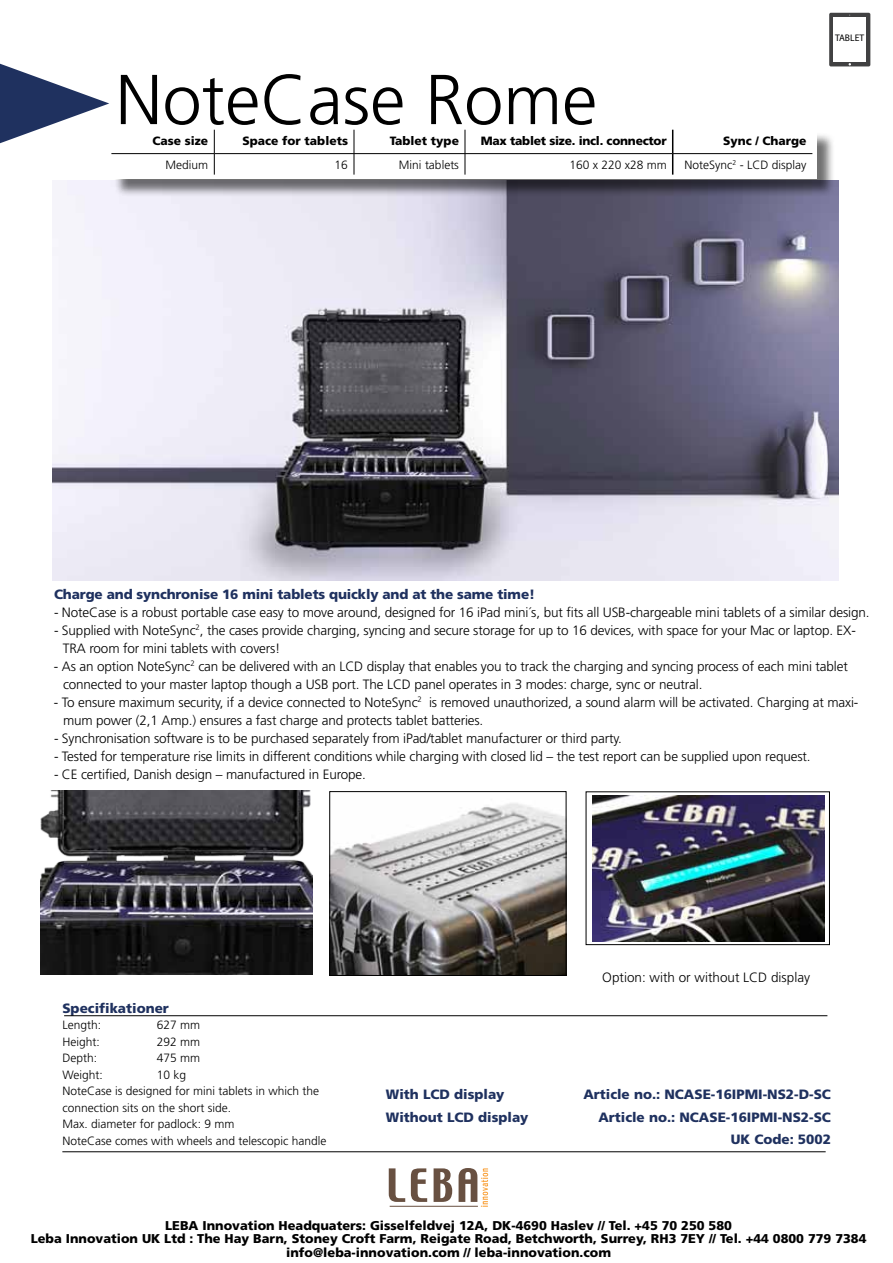
<style>
.page{position:relative;width:893px;height:1263px;background:#fff}
.page>*{position:absolute;margin:0;border:0;box-sizing:border-box;transform-origin:0 0}
.t1{font:300 70.5px "Frutiger LT Std";color:#000}
.t2{font:300 13.5px/18px "Frutiger LT Std";letter-spacing:-.01em;color:#000}
.t3{font:900 13.5px/22.5px "Frutiger LT Std";color:#1f315f;text-align:right}
.t4{font:900 12.75px/13.5px "Frutiger LT Std";color:#000;text-align:center}
.t5{font:300 12px/16.5px "Frutiger LT Std";color:#000}
.t6{font:900 12px "Frutiger LT Std";color:#000}
.t7{font:900 12px "Frutiger LT Std";letter-spacing:-.02em;color:#000}
.t8{font:9.6px "Myriad Pro";color:#000}
</style>
<div class="page">
<svg style="left:0;top:64px;width:109px;height:79px"></svg>
<svg style="left:389px;top:1168px;width:16px;height:34px"></svg>
<svg style="left:411px;top:1168px;width:16px;height:34px"></svg>
<svg style="left:434px;top:1168px;width:18px;height:34px"></svg>
<svg style="left:459px;top:1168px;width:29px;height:39px"></svg>
<hr style="left:390px;top:1206px;width:88px;height:1px;background:#685041">
<img style="left:40px;top:790px;width:272px;height:185px">
<img style="left:52px;top:180px;width:787px;height:400px">
<hr style="left:62px;top:1151px;width:764px;height:1px;background:#000">
<hr style="left:64px;top:1015px;width:763px;height:1px;background:#000">
<div style="left:829px;top:13px;width:41px;height:53px;background:#414142;border-radius:2px"></div>
<div style="left:833px;top:17px;width:33px;height:45px;background:#fff"></div>
<img style="left:332px;top:803px;width:232px;height:171px">
<div style="left:330px;top:791px;width:236px;height:185px;border:1px solid #000"></div>
<img style="left:592px;top:796px;width:232px;height:145px">
<div style="left:586px;top:791px;width:244px;height:154px;border:1px solid #000"></div>
<div style="left:114px;top:132px;width:721px;height:65px;background:#000;opacity:.56"></div>
<div style="left:111px;top:130px;width:705px;height:49px;background:#fff"></div>
<hr style="left:111px;top:153px;width:103px;height:1px;background:#000">
<hr style="left:214px;top:153px;width:140px;height:1px;background:#000">
<svg style="left:214px;top:130px;width:1px;height:45px"></svg>
<hr style="left:354px;top:153px;width:111px;height:1px;background:#000">
<svg style="left:354px;top:130px;width:1px;height:45px"></svg>
<hr style="left:465px;top:153px;width:208px;height:1px;background:#000">
<svg style="left:465px;top:130px;width:1px;height:45px"></svg>
<hr style="left:673px;top:153px;width:139px;height:1px;background:#000">
<svg style="left:672px;top:130px;width:1px;height:45px"></svg>
<h1 class="t1" style="left:115px;top:60px;width:483px">NoteCase Rome</h1>
<p class="t6" style="left:153px;top:133px;width:57px">Case size</p>
<p class="t6" style="left:243px;top:133px;width:107px">Space for tablets</p>
<p class="t6" style="left:390px;top:133px;width:71px">Tablet type</p>
<p class="t7" style="left:481px;top:133px;width:187px">Max tablet size. incl. connector</p>
<p class="t6" style="left:723px;top:133px;width:85px">Sync / Charge</p>
<p class="t5" style="left:166px;top:156px;width:44px">Medium</p>
<p class="t5" style="left:335px;top:156px;width:15px">16</p>
<p class="t5" style="left:399px;top:156px;width:61px">Mini tablets</p>
<p class="t5" style="left:569px;top:156px;width:99px">160 x 220 x28 mm</p>
<p class="t5" style="left:684px;top:156px;width:123px">NoteSync<sup>2</sup> - LCD display</p>
<p class="t8" style="left:835px;top:32px;width:31px">TABLET</p>
<p class="t3" style="left:54px;top:583px;width:483px">Charge and synchronise 16 mini tablets quickly and at the same time!</p>
<p class="t2" style="left:54px;top:603px;width:817px">- NoteCase is a robust portable case easy to move around, designed for 16 iPad mini´s, but fits all USB-chargeable mini tablets of a similar design.</p>
<p class="t2" style="left:63px;top:621px;width:794px;text-indent:-9px">- Supplied with NoteSync<sup>2</sup>, the cases provide charging, syncing and secure storage for up to 16 devices, with space for your Mac or laptop. EX-<br>TRA room for mini tablets with covers!</p>
<p class="t2" style="left:63px;top:657px;width:786px;text-indent:-9px">- As an option NoteSync<sup>2</sup> can be delivered with an LCD display that enables you to track the charging and syncing process of each mini tablet connected to your master laptop though a USB port. The LCD panel operates in 3 modes: charge, sync or neutral.</p>
<p class="t2" style="left:63px;top:693px;width:797px;text-indent:-9px">- To ensure maximum security, if a device connected to NoteSync<sup>2</sup> is removed unauthorized, a sound alarm will be activated. Charging at maxi&shy;mum power (2,1 Amp.) ensures a fast charge and protects tablet batteries.</p>
<p class="t2" style="left:54px;top:729px;width:569px">- Synchronisation software is to be purchased separately from iPad/tablet manufacturer or third party.</p>
<p class="t2" style="left:54px;top:747px;width:758px">- Tested for temperature rise limits in different conditions while charging with closed lid – the test report can be supplied upon request.</p>
<p class="t2" style="left:54px;top:765px;width:313px">- CE certified, Danish design – manufactured in Europe.</p>
<p class="t3" style="left:62px;top:997px;width:108px">Specifikationer</p>
<p class="t5" style="left:62px;top:1017px;width:40px">Length:</p>
<p class="t5" style="left:157px;top:1017px;width:45px">627 mm</p>
<p class="t5" style="left:62px;top:1034px;width:39px">Height:</p>
<p class="t5" style="left:157px;top:1034px;width:45px">292 mm</p>
<p class="t5" style="left:62px;top:1050px;width:36px">Depth:</p>
<p class="t5" style="left:157px;top:1050px;width:45px">475 mm</p>
<p class="t5" style="left:62px;top:1067px;width:42px">Weight:</p>
<p class="t5" style="left:62px;top:1067px;width:266px;text-indent:94px">10 kg<br>NoteCase is designed for mini tablets in which the connection sits on the short side.<br>Max. diameter for padlock: 9 mm<br>NoteCase comes with wheels and telescopic handle</p>
<p class="t2" style="left:602px;top:969px;width:209px">Option: with or without LCD display</p>
<p class="t3" style="left:386px;top:1083px;width:120px">With LCD display</p>
<p class="t3" style="left:583px;top:1083px;width:249px">Article no.: NCASE-16IPMI-NS2-D-SC</p>
<p class="t3" style="left:386px;top:1105px;width:144px">Without LCD display</p>
<p class="t3" style="left:598px;top:1105px;width:234px">Article no.: NCASE-16IPMI-NS2-SC<br>UK Code: 5002</p>
<p class="t4" style="left:31px;top:1218px;width:837px">LEBA Innovation Headquaters: Gisselfeldvej 12A, DK-4690 Haslev // Tel. +45 70 250 580<br>Leba Innovation UK Ltd : The Hay Barn, Stoney Croft Farm, Reigate Road, Betchworth, Surrey, RH3 7EY // Tel. +44 0800 779 7384 info@leba-innovation.com // leba-innovation.com</p>
</div>
